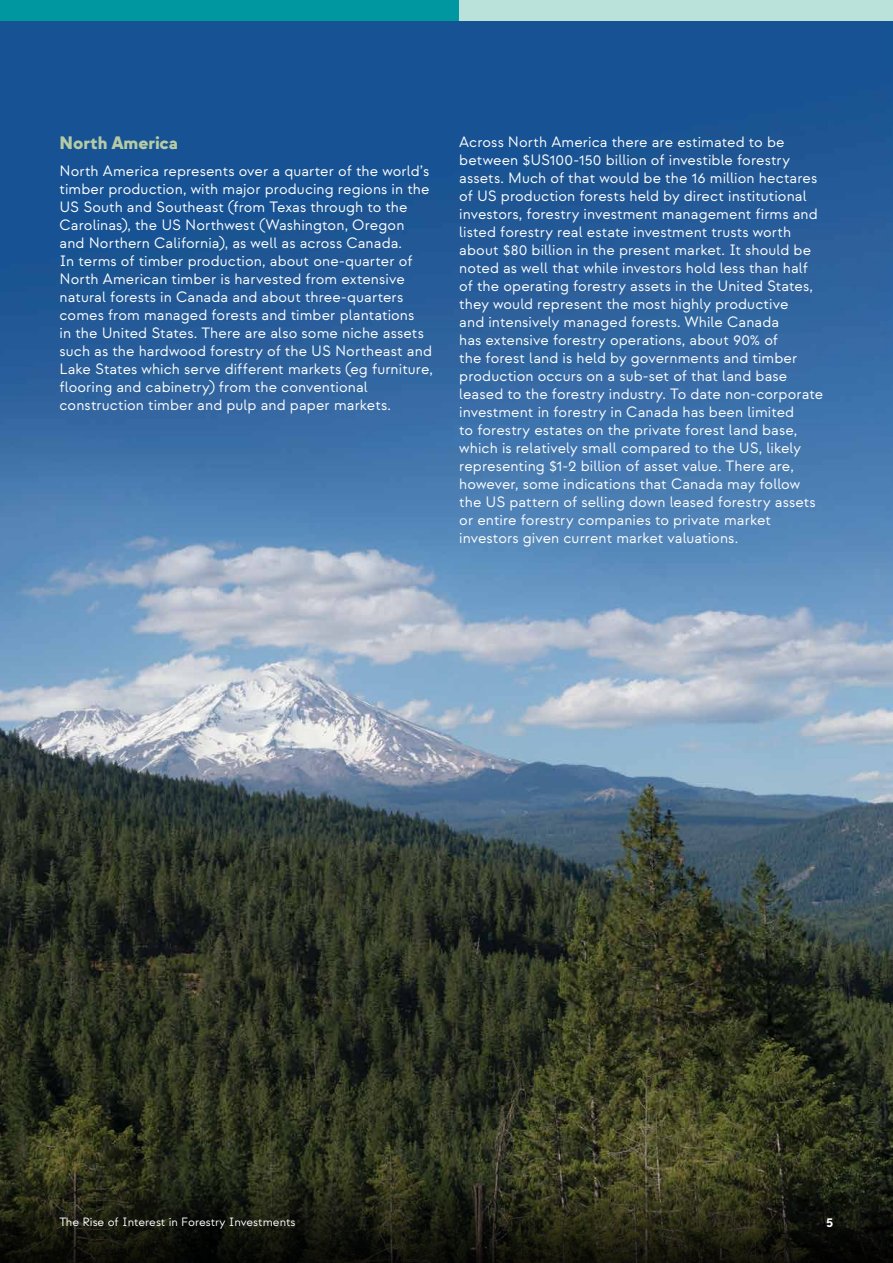
<style>
.page{position:relative;width:893px;height:1263px;background:#fff}
.page>*{position:absolute;margin:0;border:0;box-sizing:border-box;transform-origin:0 0}
.t1{font:900 18px "Strawford";color:#b5cba6}
.t2{font:15px/18px "Strawford";letter-spacing:.005em;color:#fff}
.t3{font:700 13.5px "Strawford";color:#fff}
.t4{font:12px "Strawford";color:#fff}
</style>
<div class="page">
<div style="left:0;top:0;width:673px;height:26px;background:#0097a0"></div>
<div style="left:459px;top:0;width:434px;height:26px;background:#bae2db"></div>
<img style="left:0;top:22px;width:893px;height:1097px">
<svg style="left:0;top:1119px;width:893px;height:144px;background:#262816"></svg>
<p class="t1" style="left:60px;top:132px;width:120px">North America</p>
<p class="t2" style="left:60px;top:162px;width:375px">North America represents over a quarter of the world’s timber production, with major producing regions in the US South and Southeast (from Texas through to the Carolinas), the US Northwest (Washington, Oregon and Northern California), as well as across Canada.<br>In terms of timber production, about one-quarter of North American timber is harvested from extensive natural forests in Canada and about three-quarters comes from managed forests and timber plantations<br>in the United States. There are also some niche assets such as the hardwood forestry of the US Northeast and Lake States which serve different markets (eg furniture, flooring and cabinetry) from the conventional construction timber and pulp and paper markets.</p>
<p class="t2" style="left:459px;top:133px;width:365px">Across North America there are estimated to be between $US100-150 billion of investible forestry assets. Much of that would be the 16 million hectares of US production forests held by direct institutional investors, forestry investment management firms and listed forestry real estate investment trusts worth about $80 billion in the present market. It should be noted as well that while investors hold less than half of the operating forestry assets in the United States, they would represent the most highly productive<br>and intensively managed forests. While Canada<br>has extensive forestry operations, about 90% of<br>the forest land is held by governments and timber production occurs on a sub-set of that land base leased to the forestry industry. To date non-corporate investment in forestry in Canada has been limited<br>to forestry estates on the private forest land base, which is relatively small compared to the US, likely representing $1-2 billion of asset value. There are, however, some indications that Canada may follow the US pattern of selling down leased forestry assets or entire forestry companies to private market investors given current market valuations.</p>
<p class="t4" style="left:60px;top:1214px;width:238px">The Rise of Interest in Forestry Investments</p>
<p class="t3" style="left:826px;top:1214px;width:9px">5</p>
</div>
